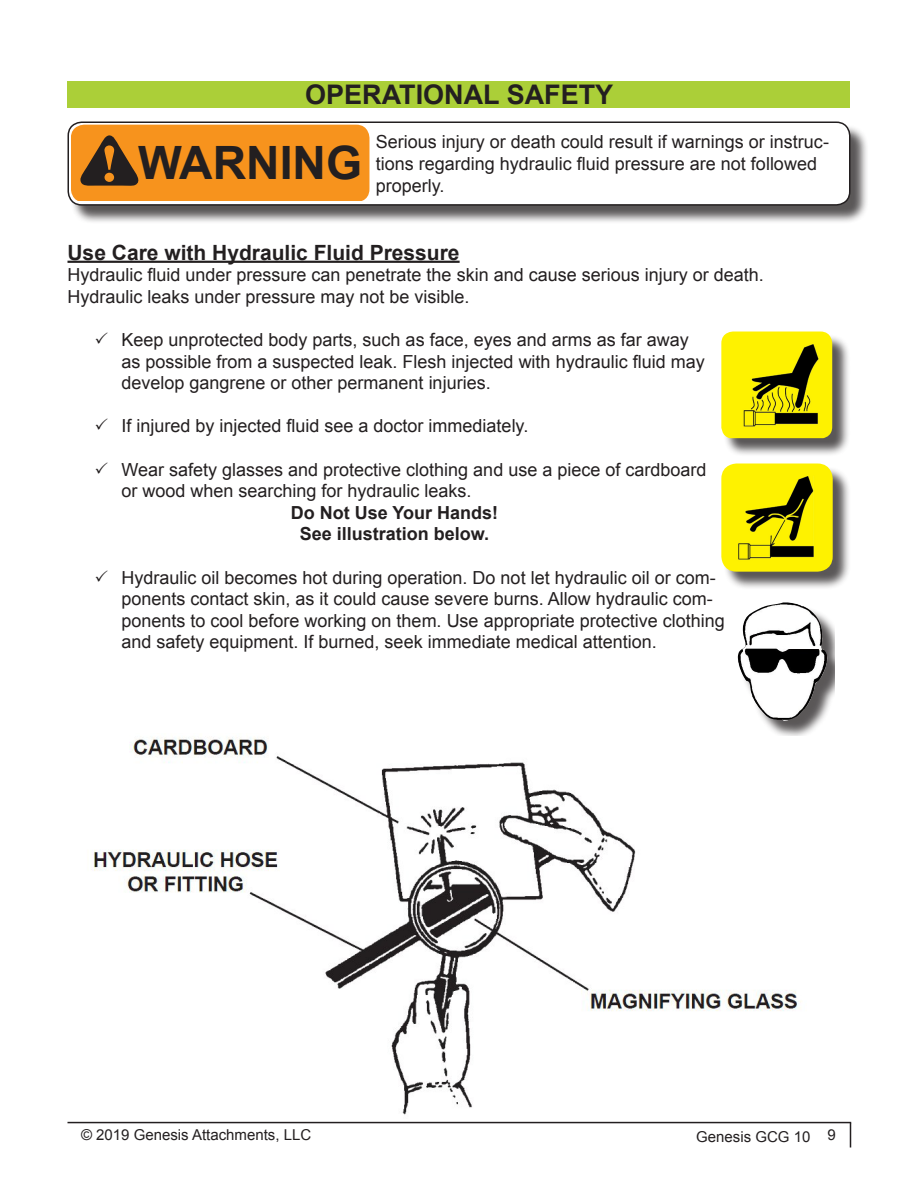
<style>
.page{position:relative;width:918px;height:1188px;background:#fff}
.page>*{position:absolute;margin:0;border:0;box-sizing:border-box;transform-origin:0 0}
.t1{font:700 46.05px "Arial";color:#231f20}
.Dupe_Section_Heading{font:700 27px "Arial";color:#231f20}
.Paragraph_Headings{font:700 21px "Arial";color:#231f20}
.General_Paragraph_St{font:18px/21.6px "Arial";color:#231f20}
.General_Paragraph_St-2{font:700 18px "Arial";color:#231f20}
.t2{font:15px "Arial";color:#231f20}
.s1{font-family:"Georgia";font-size:50.55px;color:#f7931d}
</style>
<div class="page">
<hr style="left:68px;top:1122px;width:783px;height:1px;background:#231f20">
<svg style="left:850px;top:1123px;width:1px;height:24px"></svg>
<img style="left:93px;top:737px;width:708px;height:378px">
<hr style="left:68px;top:261px;width:392px;height:2px;background:#231f20">
<div style="left:70px;top:124px;width:799px;height:100px;background:#231f20;opacity:.75"></div>
<div style="left:68px;top:122px;width:782px;height:83px;background:#fff;border-radius:14px"></div>
<div style="left:68px;top:122px;width:782px;height:84px;border:2px solid #231f20;border-radius:14px"></div>
<svg style="left:71px;top:125px;width:298px;height:76px;background:#e68a1e"></svg>
<div style="left:724px;top:334px;width:127px;height:123px;background:#231f20;opacity:.75"></div>
<img style="left:721px;top:332px;width:111px;height:106px">
<div style="left:724px;top:466px;width:128px;height:124px;background:#231f20;opacity:.75"></div>
<img style="left:721px;top:464px;width:112px;height:108px">
<div style="left:741px;top:605px;width:94px;height:131px;background:#231f20;opacity:.75"></div>
<img style="left:737px;top:602px;width:92px;height:121px">
<div style="left:68px;top:81px;width:782px;height:27px;background:#abcf38"></div>
<p class="Dupe_Section_Heading" style="left:305px;top:77px;width:310px">OPERATIONAL SAFETY</p>
<p class="t1" style="left:100px;top:133px;width:264px"><span class="s1">!</span> WARNING</p>
<p class="General_Paragraph_St" style="left:376px;top:131px;width:455px">Serious injury or death could result if warnings or instruc&shy;tions regarding hydraulic fluid pressure are not followed properly.</p>
<p class="Paragraph_Headings" style="left:68px;top:238px;width:394px">Use Care with Hydraulic Fluid Pressure</p>
<p class="General_Paragraph_St" style="left:68px;top:264px;width:698px">Hydraulic fluid under pressure can penetrate the skin and cause serious injury or death.</p>
<p class="General_Paragraph_St" style="left:68px;top:286px;width:404px">Hydraulic leaks under pressure may not be visible.</p>
<p class="General_Paragraph_St" style="left:122px;top:329px;width:585px;text-indent:-27px">✓ Keep unprotected body parts, such as face, eyes and arms as far away as possible from a suspected leak. Flesh injected with hydraulic fluid may develop gangrene or other permanent injuries.</p>
<p class="General_Paragraph_St" style="left:94px;top:415px;width:435px">✓ If injured by injected fluid see a doctor immediately.</p>
<p class="General_Paragraph_St" style="left:122px;top:459px;width:586px;text-indent:-27px">✓ Wear safety glasses and protective clothing and use a piece of cardboard or wood when searching for hydraulic leaks.</p>
<p class="General_Paragraph_St-2" style="left:291px;top:500px;width:209px">Do Not Use Your Hands!</p>
<p class="General_Paragraph_St-2" style="left:300px;top:522px;width:191px">See illustration below.</p>
<p class="General_Paragraph_St" style="left:122px;top:567px;width:605px;text-indent:-27px">✓ Hydraulic oil becomes hot during operation. Do not let hydraulic oil or com&shy;ponents contact skin, as it could cause severe burns. Allow hydraulic com&shy;ponents to cool before working on them. Use appropriate protective clothing and safety equipment. If burned, seek immediate medical attention.</p>
<p class="t2" style="left:81px;top:1125px;width:232px">© 2019 Genesis Attachments, LLC</p>
<p class="t2" style="left:696px;top:1127px;width:141px">Genesis GCG 10 9</p>
</div>
